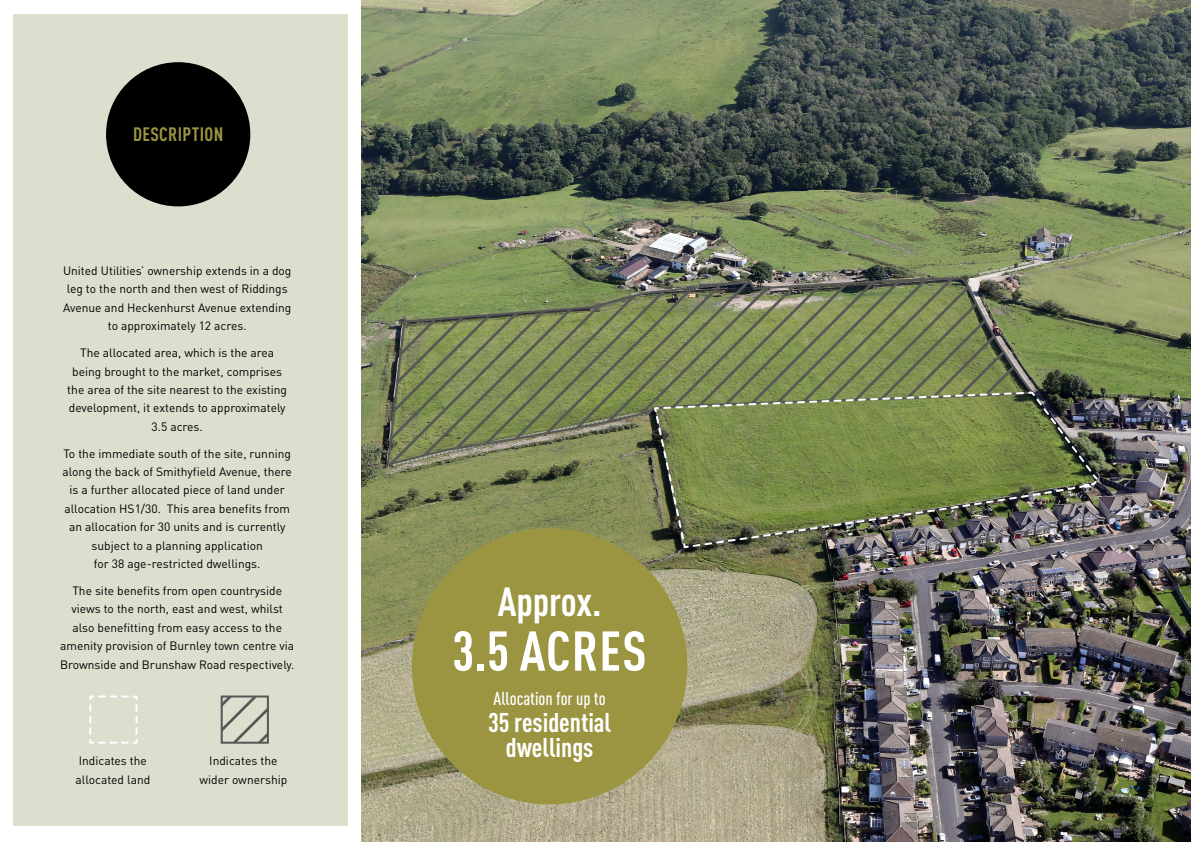
<style>
.page{position:relative;width:1191px;height:842px;background:#fff}
.page>*{position:absolute;margin:0;border:0;box-sizing:border-box;transform-origin:0 0}
.t1{font:700 condensed 55.2px "DIN Pro";letter-spacing:.02em;color:#fff}
.t2{font:700 condensed 40.1px "DIN Pro";color:#fff}
.t3{font:700 condensed 26.8px/25.4px "DIN Pro";color:#fff;text-align:center}
.t4{font:700 condensed 19.2px "DIN Pro";letter-spacing:.02em;color:#9b9541}
.t5{font:500 condensed 18.4px "DIN Pro";color:#fff}
.t6{font:12px/18.4px "DIN Pro";color:#000;text-align:center}
</style>
<div class="page">
<div style="left:13px;top:14px;width:335px;height:812px;background:#dcdece"></div>
<div style="left:106px;top:62px;width:144px;height:144px;background:#000;border-radius:50%"></div>
<img style="left:361px;top:0;width:830px;height:842px">
<div style="left:412px;top:528px;width:275px;height:276px;background:#9b9541;border-radius:50%"></div>
<svg style="left:385px;top:276px;width:653px;height:191px;background:#7b8558"></svg>
<img style="left:652px;top:391px;width:447px;height:175px">
<svg style="left:224px;top:698px;width:42px;height:43px"></svg>
<div style="left:221px;top:695px;width:48px;height:49px;border:2px solid #575756"></div>
<svg style="left:89px;top:695px;width:49px;height:49px"></svg>
<h3 class="t4" style="left:133px;top:120px;width:92px">DESCRIPTION</h3>
<p class="t6" style="left:63px;top:260px;width:230px">United Utilities’ ownership extends in a dog leg to the north and then west of Riddings Avenue and Heckenhurst Avenue extending to approximately 12 acres.</p>
<p class="t6" style="left:67px;top:342px;width:221px">The allocated area, which is the area being brought to the market, comprises the area of the site nearest to the existing development, it extends to approximately 3.5 acres.</p>
<p class="t6" style="left:63px;top:443px;width:231px">To the immediate south of the site, running along the back of Smithyfield Avenue, there is a further allocated piece of land under allocation HS1/30. This area benefits from an allocation for 30 units and is currently subject to a planning application<br>for 38 age-restricted dwellings.</p>
<p class="t6" style="left:60px;top:580px;width:236px">The site benefits from open countryside views to the north, east and west, whilst also benefitting from easy access to the amenity provision of Burnley town centre via Brownside and Brunshaw Road respectively.</p>
<p class="t6" style="left:76px;top:751px;width:76px;text-align:left">Indicates the allocated land</p>
<p class="t6" style="left:199px;top:751px;width:89px">Indicates the wider ownership</p>
<h2 class="t2" style="left:498px;top:571px;width:105px">Approx.</h2>
<h1 class="t1" style="left:452px;top:609px;width:196px">3.5 ACRES</h1>
<h3 class="t5" style="left:493px;top:685px;width:114px">Allocation for up to</h3>
<h3 class="t3" style="left:488px;top:707px;width:125px">35 residential dwellings</h3>
</div>
